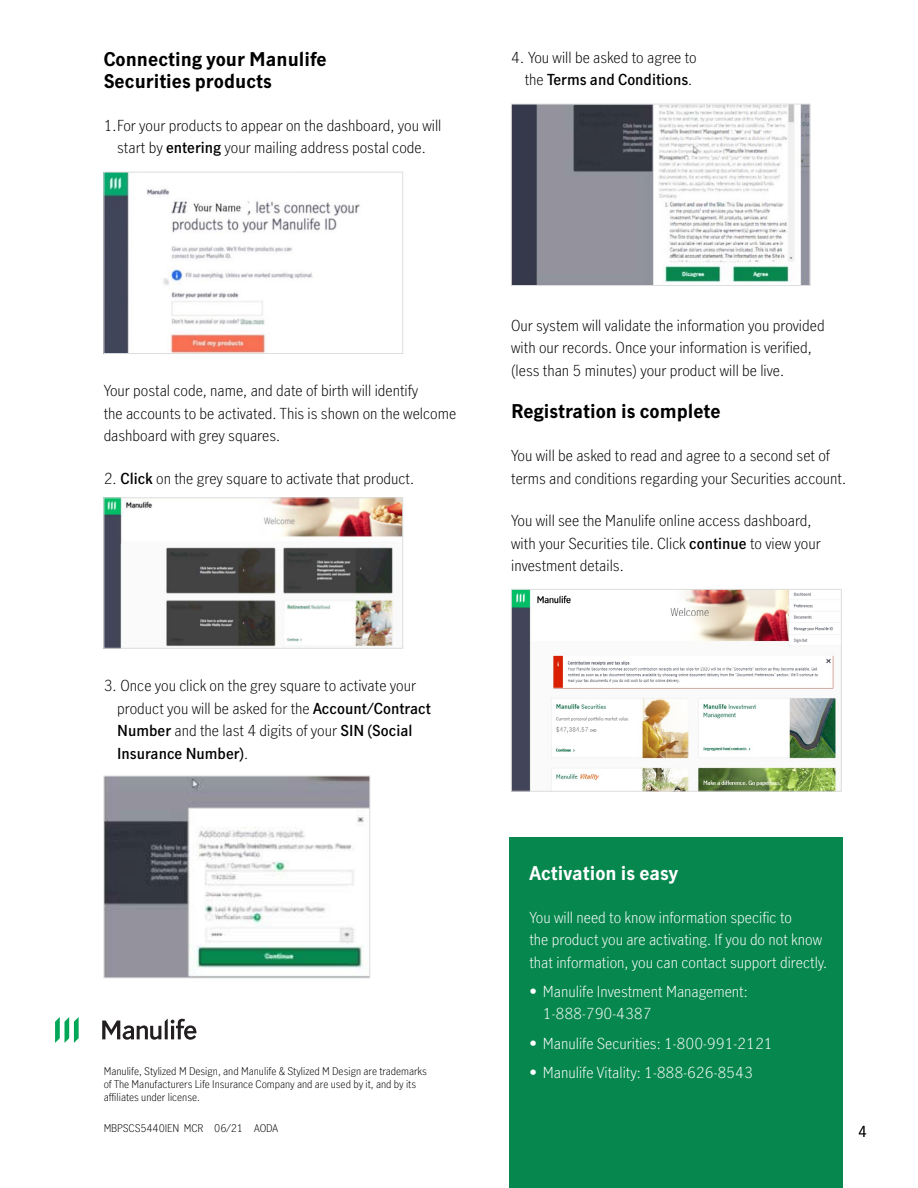
<style>
.page{position:relative;width:918px;height:1188px;background:#fff}
.page>*{position:absolute;margin:0;border:0;box-sizing:border-box;transform-origin:0 0}
.t1{font:700 18.75px/22.5px "Manulife JH Sans Optimized";color:#000}
.t2{font:700 18.75px "Manulife JH Sans Optimized";color:#fff}
.t3{font:300 15px/22.5px "Manulife JH Sans";color:#000}
.t4{font:300 15px/22.5px "Manulife JH Sans";color:#fff}
.t5{font:300 10.5px/12.6px "Manulife JH Sans Optimized";color:#000}
.s1{font-family:"Manulife JH Sans Optimized";font-weight:600}
.s2{font-family:"Manulife JH Sans Optimized"}
.s3{font-weight:400}
</style>
<div class="page">
<img style="left:106px;top:174px;width:254px;height:178px">
<div style="left:104px;top:172px;width:299px;height:182px;border:1px solid #dcddde"></div>
<img style="left:106px;top:500px;width:295px;height:146px">
<div style="left:104px;top:498px;width:299px;height:150px;border:1px solid #dcddde"></div>
<img style="left:106px;top:778px;width:262px;height:198px">
<div style="left:104px;top:776px;width:266px;height:202px;border:1px solid #dcddde"></div>
<img style="left:513px;top:106px;width:295px;height:178px">
<div style="left:511px;top:104px;width:299px;height:182px;border:1px solid #dcddde"></div>
<img style="left:513px;top:591px;width:324px;height:198px">
<div style="left:511px;top:589px;width:331px;height:202px;border:1px solid #dcddde"></div>
<div style="left:509px;top:838px;width:334px;height:350px;background:#06874e"></div>
<svg style="left:102px;top:1019px;width:94px;height:21px"></svg>
<svg style="left:55px;top:1017px;width:24px;height:26px"></svg>
<h2 class="t1" style="left:104px;top:47px;width:225px">Connecting your Manulife<br>Securities products</h2>
<p class="t3" style="left:104px;top:114px;width:339px;text-align:center">1.For your products to appear on the dashboard, you will start by <span class="s1">entering</span> your mailing address postal code.</p>
<p class="t3" style="left:511px;top:46px;width:187px;text-align:right"><span class="s2">4.</span> You will be asked to agree to the <span class="s1">Terms and Conditions</span>.</p>
<p class="t3" style="left:104px;top:379px;width:354px">Your postal code, name, and date of birth will identify<br>the accounts to be activated. This is shown on the welcome dashboard with grey squares.</p>
<p class="t3" style="left:104px;top:467px;width:312px">2. <span class="s1">Click</span> on the grey square to activate that product.</p>
<p class="t3" style="left:117px;top:674px;width:315px;text-indent:-13px"><span class="s2">3.</span> Once you click on the grey square to activate your product you will be asked for the <span class="s1">Account/Contract Number</span> and the last 4 digits of your <span class="s1">SIN (Social Insurance Number)</span>.</p>
<p class="t5" style="left:104px;top:1065px;width:325px">Manulife, Stylized M Design, and Manulife &amp; Stylized M Design are trademarks of The Manufacturers Life Insurance Company and are used by it, and by its affiliates under license.</p>
<p class="t5" style="left:104px;top:1122px;width:176px">MBPSCS5440IEN MCR 06/21 AODA</p>
<p class="t3" style="left:511px;top:313px;width:315px">Our system will validate the information you provided with our records. Once your information is verified, (less than 5 minutes) your product will be live.</p>
<h2 class="t1" style="left:511px;top:400px;width:211px">Registration is complete</h2>
<p class="t3" style="left:511px;top:444px;width:337px">You will be asked to read and agree to a second set of terms and conditions regarding your Securities account.</p>
<p class="t3" style="left:511px;top:509px;width:311px">You will see the Manulife online access dashboard, with your Securities tile. Click <span class="s1">continue</span> to view your investment details.</p>
<p class="t2" style="left:529px;top:860px;width:150px">Activation is easy</p>
<p class="t4" style="left:529px;top:905px;width:299px">You will need to know information specific to<br>the product you are activating. If you do not know that information, you can contact support directly.</p>
<p class="t4" style="left:543px;top:979px;width:206px;text-indent:-14px"><span class="s3">•</span> Manulife Investment Management:<br>1-888-790-4387</p>
<p class="t4" style="left:529px;top:1031px;width:245px"><span class="s3">•</span> Manulife Securities: 1-800-991-2121</p>
<p class="t4" style="left:529px;top:1060px;width:225px"><span class="s3">•</span> Manulife Vitality: 1-888-626-8543</p>
<p class="t3" style="left:858px;top:1119px;width:10px">4</p>
</div>
